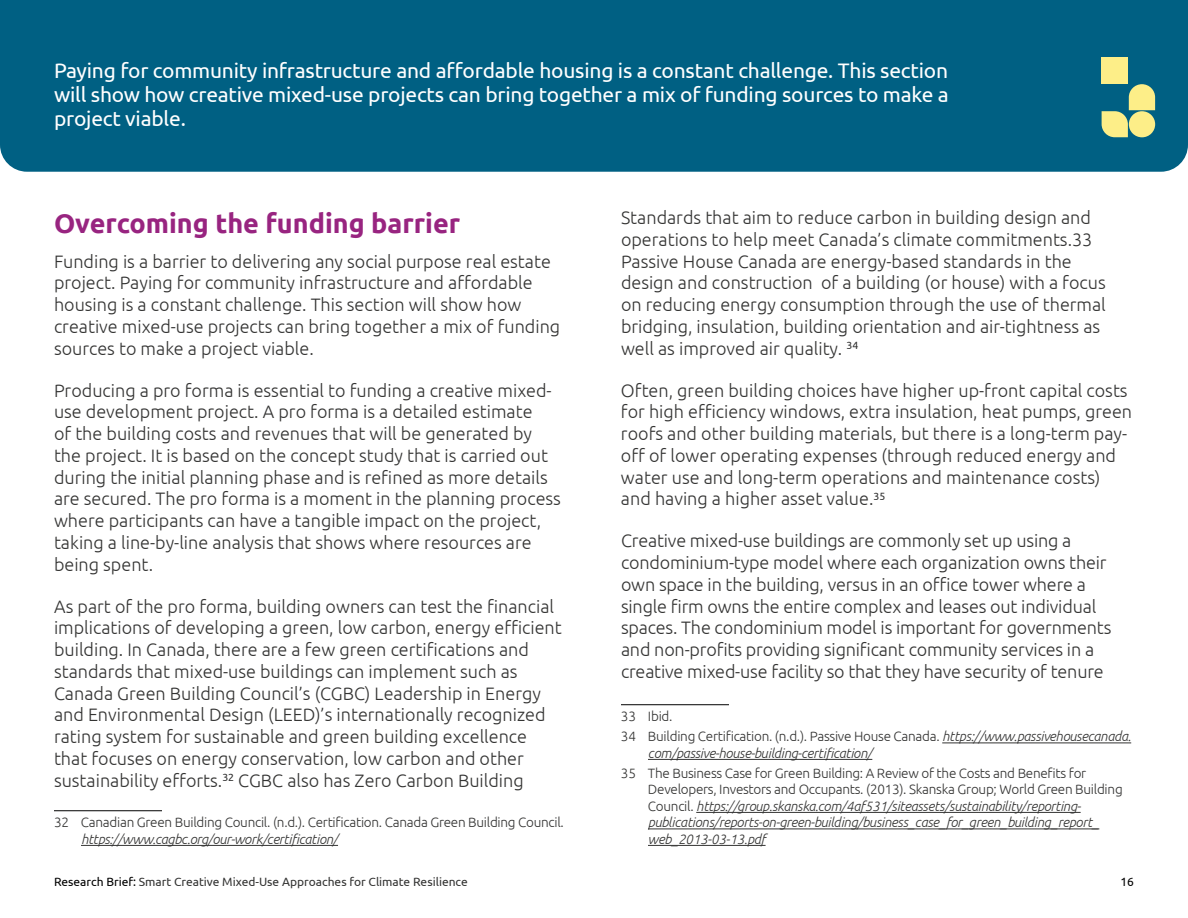
<style>
.page{position:relative;width:1188px;height:918px;background:#fff}
.page>*{position:absolute;margin:0;border:0;box-sizing:border-box;transform-origin:0 0}
.Head_Level_1{font:700 27px "Ubuntu";color:#982480}
.Coloured_Box_Top_of_Page_Quote_White{font:21px/24px "Ubuntu";letter-spacing:-.01em;color:#fff;text-align:justify}
.Body_Copy_1{font:300 18px/21.8px "Ubuntu";color:#343433}
.Footnote{font:italic 300 13.5px/16.5px "Ubuntu";letter-spacing:-.02em;color:#343433}
.Footnote-2{font:300 13.5px/16.5px "Ubuntu";letter-spacing:-.02em;color:#343433}
.Page_Numbers{font:12px "Ubuntu";color:#343433}
.Page_Numbers-2{font:12px "Ubuntu";color:#000}
.s1{font-style:italic}
.s2{font-style:normal}
.s3{color:#000}
</style>
<div class="page">
<hr style="left:54px;top:810px;width:108px;height:1px;background:#000">
<hr style="left:81px;top:845px;width:257px;height:1px;background:#343433">
<div style="left:0;top:0;width:1188px;height:172px;background:#006083"></div>
<div style="left:1102px;top:57px;width:26px;height:26px;background:#fdee88"></div>
<svg style="left:1102px;top:84px;width:53px;height:53px"></svg>
<hr style="left:621px;top:704px;width:108px;height:1px;background:#000">
<hr style="left:942px;top:743px;width:189px;height:1px;background:#343433">
<hr style="left:648px;top:759px;width:224px;height:1px;background:#343433">
<hr style="left:696px;top:812px;width:385px;height:1px;background:#343433">
<hr style="left:648px;top:829px;width:451px;height:1px;background:#343433">
<hr style="left:648px;top:845px;width:118px;height:1px;background:#343433">
<p class="Coloured_Box_Top_of_Page_Quote_White" style="left:54px;top:58px;width:896px">Paying for community infrastructure and affordable housing is a constant challenge. This section will show how creative mixed-use projects can bring together a mix of funding sources to make a project viable.</p>
<p class="Head_Level_1" style="left:54px;top:207px;width:408px">Overcoming the funding barrier</p>
<p class="Body_Copy_1" style="left:54px;top:250px;width:508px">Funding is a barrier to delivering any social purpose real estate project. Paying for community infrastructure and affordable housing is a constant challenge. This section will show how creative mixed-use projects can bring together a mix of funding sources to make a project viable.</p>
<p class="Body_Copy_1" style="left:54px;top:379px;width:508px">Producing a pro forma is essential to funding a creative mixed&shy;use development project. A pro forma is a detailed estimate<br>of the building costs and revenues that will be generated by the project. It is based on the concept study that is carried out during the initial planning phase and is refined as more details are secured. The pro forma is a moment in the planning process where participants can have a tangible impact on the project, taking a line-by-line analysis that shows where resources are being spent.</p>
<p class="Body_Copy_1" style="left:54px;top:595px;width:509px">As part of the pro forma, building owners can test the financial implications of developing a green, low carbon, energy efficient building. In Canada, there are a few green certifications and standards that mixed-use buildings can implement such as Canada Green Building Council’s (CGBC) Leadership in Energy and Environmental Design (LEED)’s internationally recognized rating system for sustainable and green building excellence that focuses on energy conservation, low carbon and other sustainability efforts.<sup>32</sup> CGBC also has Zero Carbon Building</p>
<p class="Footnote-2" style="left:81px;top:814px;width:484px;text-indent:-27px">32 Canadian Green Building Council. (n.d.). Certification. Canada Green Building Council. <span class="s1">https://www.cagbc.org/our-work/certification/</span></p>
<p class="Body_Copy_1" style="left:621px;top:207px;width:486px">Standards that aim to reduce carbon in building design and operations to help meet Canada’s climate commitments.33<br>Passive House Canada are energy-based standards in the design and construction of a building (or house) with a focus on reducing energy consumption through the use of thermal bridging, insulation, building orientation and air-tightness as well as improved air quality. <sup>34</sup></p>
<p class="Body_Copy_1" style="left:621px;top:379px;width:513px">Often, green building choices have higher up-front capital costs for high efficiency windows, extra insulation, heat pumps, green roofs and other building materials, but there is a long-term pay&shy;off of lower operating expenses (through reduced energy and water use and long-term operations and maintenance costs) and having a higher asset value.<sup>35</sup></p>
<p class="Body_Copy_1" style="left:621px;top:530px;width:492px">Creative mixed-use buildings are commonly set up using a condominium-type model where each organization owns their own space in the building, versus in an office tower where a single firm owns the entire complex and leases out individual spaces. The condominium model is important for governments and non-profits providing significant community services in a creative mixed-use facility so that they have security of tenure</p>
<p class="Footnote-2" style="left:621px;top:708px;width:53px">33 Ibid.</p>
<p class="Footnote" style="left:648px;top:728px;width:485px;text-indent:-27px"><span class="s2">34 Building Certification. (n.d.). Passive House Canada.</span> https://www.passivehousecanada. com/passive-house-building-certification/</p>
<p class="Footnote" style="left:648px;top:764px;width:476px;text-indent:-27px"><span class="s2">35 The Business Case for Green Building: A Review of the Costs and Benefits for Developers, Investors and Occupants. (2013). Skanska Group; World Green Building Council.</span> https://group.skanska.com/4af531/siteassets/sustainability/reporting&shy;publications/reports-on-green-building/business_case_for_green_building_report_ web_2013-03-13.pdf</p>
<p class="Page_Numbers" style="left:54px;top:874px;width:415px"><span class="s3">Research Brief:</span> Smart Creative Mixed-Use Approaches for Climate Resilience</p>
<p class="Page_Numbers-2" style="left:1120px;top:874px;width:15px">16</p>
</div>
